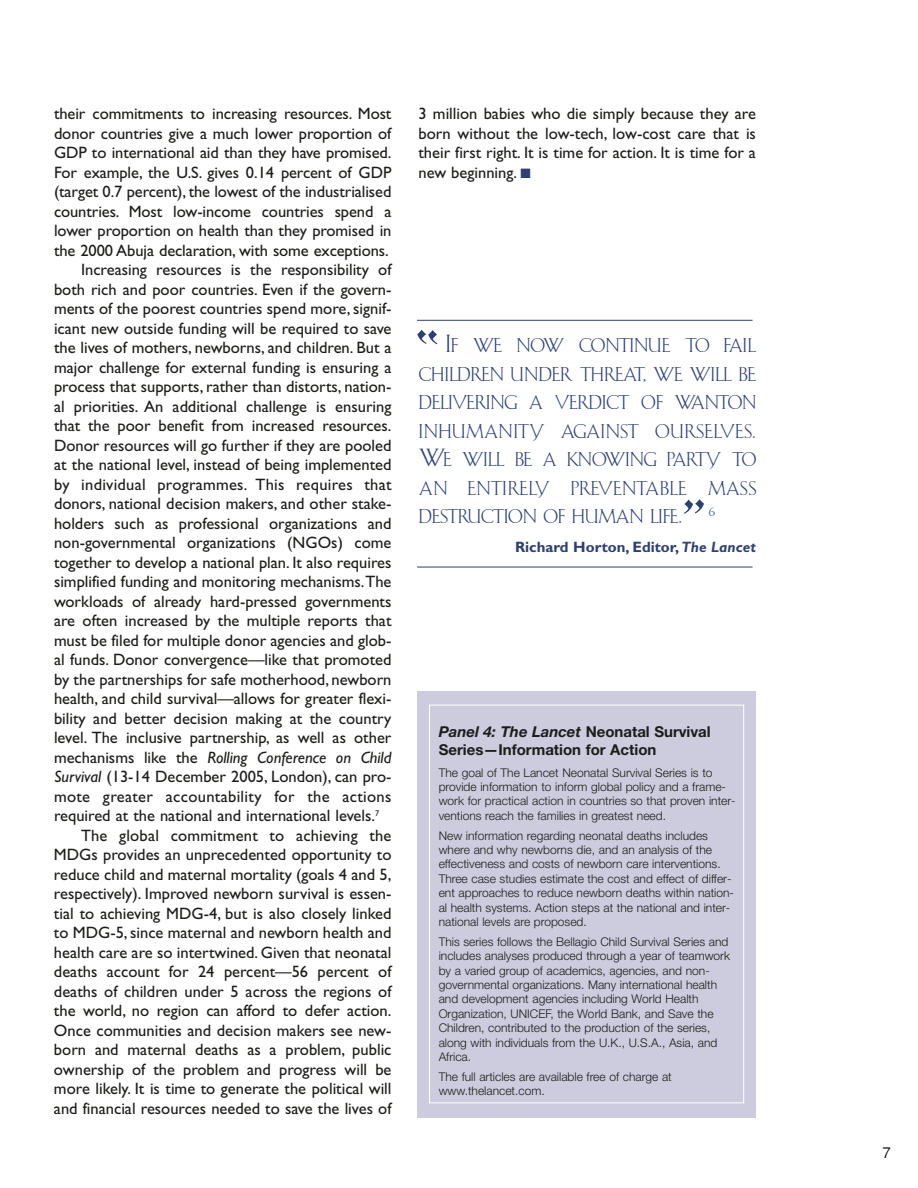
<style>
.page{position:relative;width:918px;height:1188px;background:#fff}
.page>*{position:absolute;margin:0;border:0;box-sizing:border-box;transform-origin:0 0}
.t1{font:90px "Bauer Text Initials";color:#2e4072}
.t2{font:21px/28.5px "Bauer Text Initials";letter-spacing:-.005em;color:#2e4072;text-align:justify}
.t3{font:16.5px/19.5px "Gill Sans";color:#1c1c1a;text-align:justify}
.t4{font:italic 16.5px "Gill Sans";color:#1c1c1a}
.t5{font:16.5px "Gill Sans";letter-spacing:.02em;color:#1c1c1a}
.t6{font:700 15px/18px "Helvetica Neue";color:#1c1c1a}
.t7{font:700 15px "Gill Sans";color:#2e4072}
.t8{font:15px "Helvetica";color:#1c1c1a}
.t9{font:300 12px/14.4px "Helvetica Neue";color:#1c1c1a}
.t10{font:10.5px "Bauer Text Initials";color:#2e4072}
.s1{font-style:normal}
.s2{font-style:italic}
.s3{color:#2e4072}
</style>
<div class="page">
<hr style="left:417px;top:320px;width:336px;height:1px;background:#2e4072">
<hr style="left:417px;top:567px;width:336px;height:1px;background:#2e4072">
<div style="left:417px;top:691px;width:339px;height:427px;background:#ccccde"></div>
<div style="left:429px;top:705px;width:315px;height:398px;border:1px solid #fff"></div>
<p class="t3" style="left:54px;top:106px;width:339px">their commitments to increasing resources. Most</p>
<p class="t3" style="left:54px;top:125px;width:339px">donor countries give a much lower proportion of</p>
<p class="t3" style="left:54px;top:145px;width:339px">GDP to international aid than they have promised.</p>
<p class="t3" style="left:54px;top:164px;width:339px">For example, the U.S. gives 0.14 percent of GDP</p>
<p class="t3" style="left:54px;top:184px;width:339px">(target 0.7 percent), the lowest of the industrialised</p>
<p class="t3" style="left:54px;top:203px;width:339px">countries. Most low-income countries spend a</p>
<p class="t3" style="left:54px;top:223px;width:339px">lower proportion on health than they promised in</p>
<p class="t3" style="left:54px;top:242px;width:336px">the 2000 Abuja declaration, with some exceptions.</p>
<p class="t3" style="left:81px;top:262px;width:312px">Increasing resources is the responsibility of</p>
<p class="t3" style="left:54px;top:281px;width:339px">both rich and poor countries. Even if the govern-</p>
<p class="t3" style="left:54px;top:301px;width:339px">ments of the poorest countries spend more, signif-</p>
<p class="t3" style="left:54px;top:320px;width:339px">icant new outside funding will be required to save</p>
<p class="t3" style="left:54px;top:340px;width:339px">the lives of mothers, newborns, and children. But a</p>
<p class="t3" style="left:54px;top:359px;width:339px">major challenge for external funding is ensuring a</p>
<p class="t3" style="left:54px;top:379px;width:339px">process that supports, rather than distorts, nation-</p>
<p class="t3" style="left:54px;top:398px;width:339px">al priorities. An additional challenge is ensuring</p>
<p class="t3" style="left:54px;top:418px;width:339px">that the poor benefit from increased resources.</p>
<p class="t3" style="left:54px;top:437px;width:339px">Donor resources will go further if they are pooled</p>
<p class="t3" style="left:54px;top:457px;width:339px">at the national level, instead of being implemented</p>
<p class="t3" style="left:54px;top:476px;width:339px">by individual programmes. This requires that</p>
<p class="t3" style="left:54px;top:496px;width:339px">donors, national decision makers, and other stake-</p>
<p class="t3" style="left:54px;top:515px;width:339px">holders such as professional organizations and</p>
<p class="t3" style="left:54px;top:535px;width:339px">non-governmental organizations (NGOs) come</p>
<p class="t3" style="left:54px;top:554px;width:339px">together to develop a national plan. It also requires</p>
<p class="t3" style="left:54px;top:574px;width:339px">simplified funding and monitoring mechanisms.The</p>
<p class="t3" style="left:54px;top:593px;width:339px">workloads of already hard-pressed governments</p>
<p class="t3" style="left:54px;top:613px;width:339px">are often increased by the multiple reports that</p>
<p class="t3" style="left:54px;top:632px;width:339px">must be filed for multiple donor agencies and glob-</p>
<p class="t3" style="left:54px;top:652px;width:339px">al funds. Donor convergence—like that promoted</p>
<p class="t3" style="left:54px;top:671px;width:339px">by the partnerships for safe motherhood, newborn</p>
<p class="t3" style="left:54px;top:691px;width:339px">health, and child survival—allows for greater flexi-</p>
<p class="t3" style="left:54px;top:710px;width:339px">bility and better decision making at the country</p>
<p class="t3" style="left:54px;top:730px;width:339px">level. The inclusive partnership, as well as other</p>
<p class="t4" style="left:54px;top:751px;width:339px"><span class="s1">mechanisms like the</span> Rolling Conference on Child</p>
<p class="t3" style="left:54px;top:769px;width:339px"><span class="s2">Survival</span> (13-14 December 2005, London), can pro-</p>
<p class="t5" style="left:54px;top:790px;width:339px">mote greater accountability for the actions</p>
<p class="t3" style="left:54px;top:808px;width:327px">required at the national and international levels.<sup>7</sup></p>
<p class="t3" style="left:81px;top:827px;width:312px">The global commitment to achieving the</p>
<p class="t3" style="left:54px;top:847px;width:339px">MDGs provides an unprecedented opportunity to</p>
<p class="t3" style="left:54px;top:866px;width:339px">reduce child and maternal mortality (goals 4 and 5,</p>
<p class="t3" style="left:54px;top:886px;width:339px">respectively). Improved newborn survival is essen-</p>
<p class="t3" style="left:54px;top:905px;width:339px">tial to achieving MDG-4, but is also closely linked</p>
<p class="t3" style="left:54px;top:925px;width:339px">to MDG-5, since maternal and newborn health and</p>
<p class="t3" style="left:54px;top:944px;width:339px">health care are so intertwined. Given that neonatal</p>
<p class="t3" style="left:54px;top:964px;width:339px">deaths account for 24 percent—56 percent of</p>
<p class="t3" style="left:54px;top:983px;width:339px">deaths of children under 5 across the regions of</p>
<p class="t3" style="left:54px;top:1003px;width:339px">the world, no region can afford to defer action.</p>
<p class="t3" style="left:54px;top:1022px;width:339px">Once communities and decision makers see new-</p>
<p class="t3" style="left:54px;top:1042px;width:339px">born and maternal deaths as a problem, public</p>
<p class="t3" style="left:54px;top:1061px;width:339px">ownership of the problem and progress will be</p>
<p class="t3" style="left:54px;top:1081px;width:339px">more likely. It is time to generate the political will</p>
<p class="t3" style="left:54px;top:1100px;width:339px">and financial resources needed to save the lives of</p>
<p class="t3" style="left:418px;top:106px;width:339px">3 million babies who die simply because they are born without the low-tech, low-cost care that is their first right. It is time for action. It is time for a new beginning. <span class="s3">■</span></p>
<h1 class="t1" style="left:415px;top:318px;width:26px">“</h1>
<p class="t2" style="left:419px;top:331px;width:339px;text-indent:27px">If we now continue to fail children under threat, we will be delivering a verdict of wanton inhumanity against ourselves.<br>We will be a knowing party to an entirely preventable mass destruction of human life.</p>
<h1 class="t1" style="left:682px;top:487px;width:26px">”</h1>
<p class="t10" style="left:709px;top:506px;width:8px">6</p>
<p class="t7" style="left:515px;top:541px;width:242px">Richard Horton, Editor, <span class="s2">The Lancet</span></p>
<p class="t6" style="left:439px;top:724px;width:274px"><span class="s2">Panel 4: The Lancet</span> Neonatal Survival<br>Series—Information for Action</p>
<p class="t9" style="left:439px;top:766px;width:299px">The goal of The Lancet Neonatal Survival Series is to provide information to inform global policy and a frame&shy;work for practical action in countries so that proven inter&shy;ventions reach the families in greatest need.</p>
<p class="t9" style="left:439px;top:829px;width:297px">New information regarding neonatal deaths includes where and why newborns die, and an analysis of the effectiveness and costs of newborn care interventions.<br>Three case studies estimate the cost and effect of differ&shy;ent approaches to reduce newborn deaths within nation&shy;al health systems. Action steps at the national and inter&shy;national levels are proposed.</p>
<p class="t9" style="left:439px;top:935px;width:293px">This series follows the Bellagio Child Survival Series and includes analyses produced through a year of teamwork by a varied group of academics, agencies, and non&shy;governmental organizations. Many international health and development agencies including World Health Organization, UNICEF, the World Bank, and Save the Children, contributed to the production of the series, along with individuals from the U.K., U.S.A., Asia, and Africa.</p>
<p class="t9" style="left:439px;top:1070px;width:235px">The full articles are available free of charge at www.thelancet.com.</p>
<p class="t8" style="left:883px;top:1147px;width:10px">7</p>
</div>
